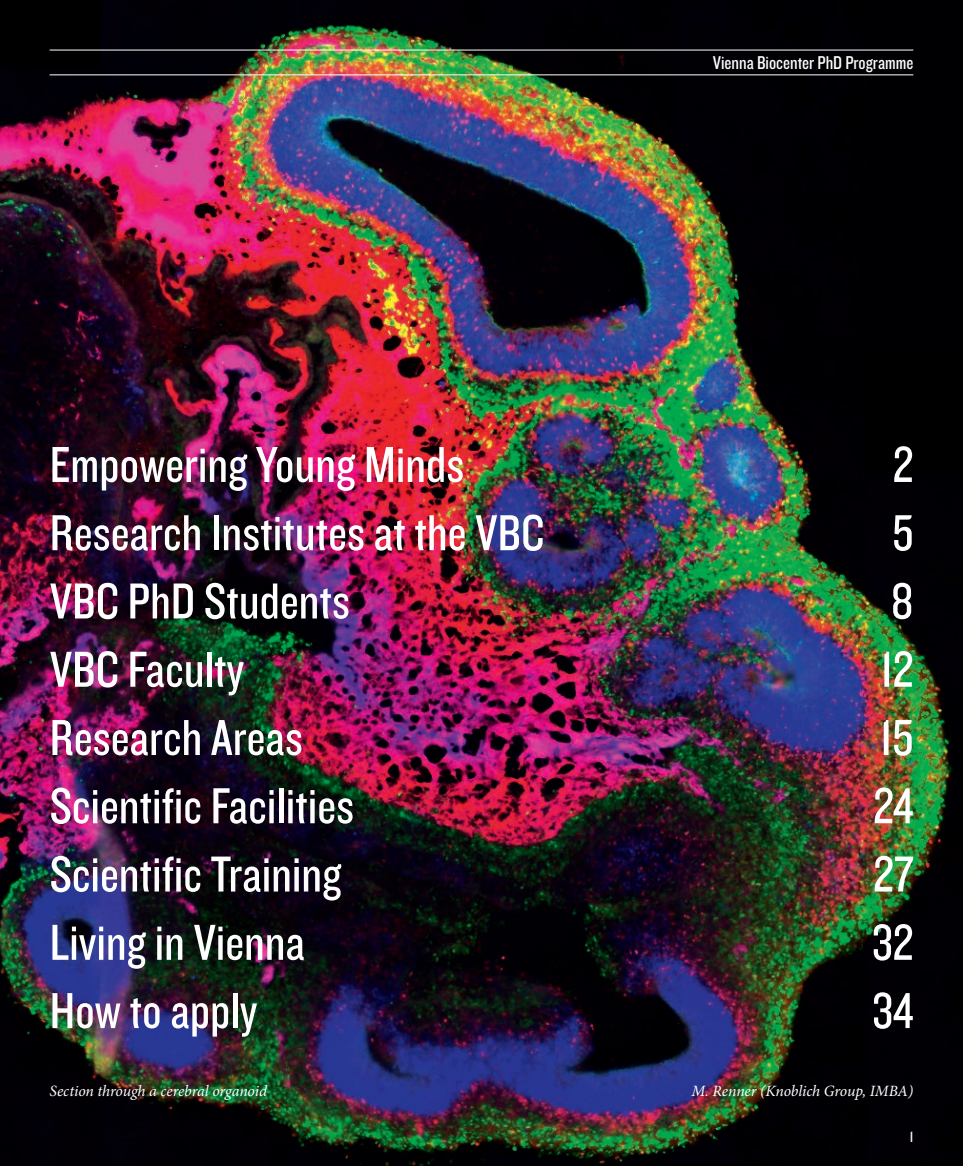
<style>
.page{position:relative;width:963px;height:1166px;background:#fff}
.page>*{position:absolute;margin:0;border:0;box-sizing:border-box;transform-origin:0 0}
.UE1{font:52.5px "Knockout HTF29 Junior Liteweight";color:#fff}
.t1{font:19.25px "Knockout HTF29 Junior Liteweight";color:#fff}
.LAUFTEXT_MINION{font:italic 15.75px "Minion Pro";letter-spacing:-.01em;color:#fff}
.t2{font:15.75px "Knockout HTF29 Junior Liteweight";color:#fff}
</style>
<div class="page">
<img style="left:0;top:0;width:962px;height:1166px">
<hr style="left:50px;top:74px;width:863px;height:1px;background:#fff">
<hr style="left:50px;top:50px;width:863px;height:1px;background:#fff">
<p class="t1" style="left:713px;top:53px;width:202px">Vienna Biocenter PhD Programme</p>
<p class="UE1" style="left:50px;top:438px;width:416px">Empowering Young Minds</p>
<p class="UE1" style="left:892px;top:438px;width:22px">2</p>
<p class="UE1" style="left:50px;top:506px;width:496px">Research Institutes at the VBC</p>
<p class="UE1" style="left:892px;top:506px;width:23px">5</p>
<p class="UE1" style="left:50px;top:574px;width:302px">VBC PhD Students</p>
<p class="UE1" style="left:890px;top:574px;width:24px">8</p>
<p class="UE1" style="left:50px;top:643px;width:196px">VBC Faculty</p>
<p class="UE1" style="left:880px;top:643px;width:34px">12</p>
<p class="UE1" style="left:50px;top:711px;width:255px">Research Areas</p>
<p class="UE1" style="left:880px;top:711px;width:35px">15</p>
<p class="UE1" style="left:50px;top:779px;width:306px">Scientific Facilities</p>
<p class="UE1" style="left:873px;top:779px;width:42px">24</p>
<p class="UE1" style="left:50px;top:847px;width:293px">Scientific Training</p>
<p class="UE1" style="left:873px;top:847px;width:42px">27</p>
<p class="UE1" style="left:50px;top:916px;width:257px">Living in Vienna</p>
<p class="UE1" style="left:871px;top:916px;width:43px">32</p>
<p class="UE1" style="left:50px;top:984px;width:209px">How to apply</p>
<p class="UE1" style="left:872px;top:984px;width:43px">34</p>
<p class="LAUFTEXT_MINION" style="left:50px;top:1080px;width:219px">Section through a cerebral organoid</p>
<p class="LAUFTEXT_MINION" style="left:691px;top:1080px;width:223px">M. Renner (Knoblich Group, IMBA)</p>
<p class="t2" style="left:909px;top:1128px;width:5px">1</p>
</div>
